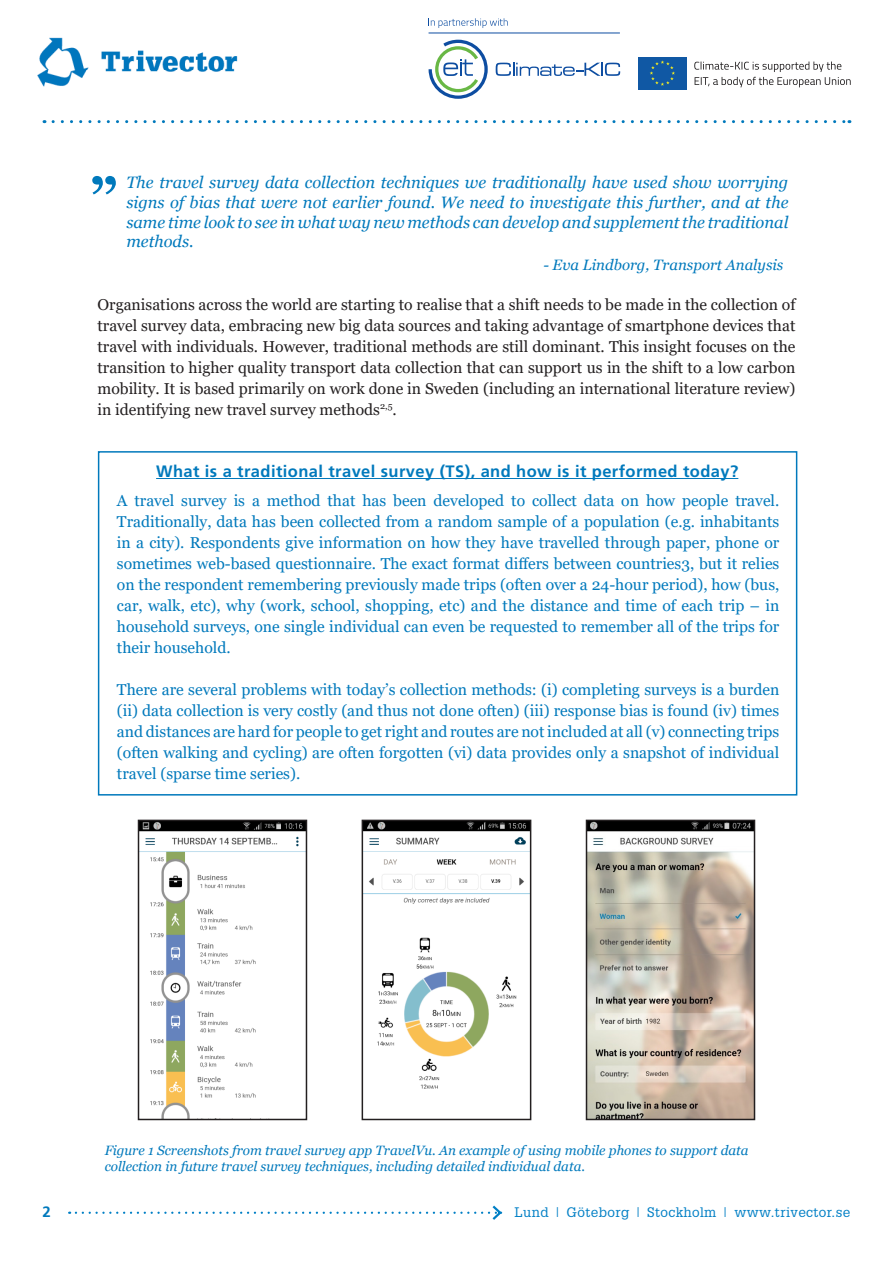
<style>
.page{position:relative;width:893px;height:1263px;background:#fff}
.page>*{position:absolute;margin:0;border:0;box-sizing:border-box;transform-origin:0 0}
.t1{font:700 54px "Georgia";color:#0079bc}
.t2{font:italic 16.5px/19.8px "Georgia";color:#0079bc;text-align:justify}
.t3{font:700 16.5px "Frutiger";letter-spacing:.025em;color:#0079bc}
.t4{font:15.75px/21px "Georgia";color:#0079bc;text-align:justify}
.t5{font:15.75px/21px "Georgia";color:#231f20;text-align:justify}
.t6{font:italic 15px "Georgia";color:#0079bc}
.t7{font:700 15px "Frutiger";color:#0079bc}
.t8{font:italic 13.5px/16.2px "Georgia";color:#0079bc}
.t9{font:13.5px "Glypha LT Std";letter-spacing:.03em;color:#007fc5}
</style>
<div class="page">
<img style="left:37px;top:37px;width:201px;height:50px">
<svg style="left:76px;top:1205px;width:427px;height:15px"></svg>
<svg style="left:429px;top:40px;width:59px;height:59px"></svg>
<svg style="left:496px;top:63px;width:124px;height:13px"></svg>
<hr style="left:429px;top:33px;width:191px;height:1px;background:#0d4da1">
<svg style="left:428px;top:18px;width:80px;height:10px"></svg>
<svg style="left:694px;top:62px;width:157px;height:25px"></svg>
<div style="left:638px;top:57px;width:49px;height:32px;background:#1058a4"></div>
<svg style="left:650px;top:60px;width:25px;height:26px"></svg>
<svg style="left:53px;top:120px;width:797px;height:3px"></svg>
<div style="left:98px;top:451px;width:699px;height:344px;border:2px solid #0079bc"></div>
<hr style="left:156px;top:478px;width:582px;height:1px;background:#0079bc">
<img style="left:141px;top:823px;width:163px;height:294px">
<div style="left:138px;top:820px;width:169px;height:300px;border:2px solid #231f20"></div>
<img style="left:365px;top:823px;width:163px;height:266px">
<div style="left:362px;top:820px;width:169px;height:300px;border:2px solid #231f20"></div>
<img style="left:589px;top:823px;width:163px;height:294px">
<div style="left:586px;top:820px;width:169px;height:300px;border:2px solid #231f20"></div>
<p class="t1" style="left:90px;top:163px;width:30px">”</p>
<p class="t2" style="left:126px;top:172px;width:663px">The travel survey data collection techniques we traditionally have used show worrying signs of bias that were not earlier found. We need to investigate this further, and at the same time look to see in what way new methods can develop and supplement the traditional methods.</p>
<p class="t6" style="left:543px;top:256px;width:241px">- Eva Lindborg, Transport Analysis</p>
<p class="t5" style="left:97px;top:294px;width:699px">Organisations across the world are starting to realise that a shift needs to be made in the collection of travel survey data, embracing new big data sources and taking advantage of smartphone devices that travel with individuals. However, traditional methods are still dominant. This insight focuses on the transition to higher quality transport data collection that can support us in the shift to a low carbon mobility. It is based primarily on work done in Sweden (including an international literature review) in identifying new travel survey methods<sup>2,5</sup>.</p>
<p class="t3" style="left:156px;top:461px;width:584px">What is a traditional travel survey (TS), and how is it performed today?</p>
<p class="t4" style="left:117px;top:490px;width:664px">A travel survey is a method that has been developed to collect data on how people travel.<br>Traditionally, data has been collected from a random sample of a population (e.g. inhabitants in a city). Respondents give information on how they have travelled through paper, phone or sometimes web-based questionnaire. The exact format differs between countries3, but it relies on the respondent remembering previously made trips (often over a 24-hour period), how (bus, car, walk, etc), why (work, school, shopping, etc) and the distance and time of each trip – in household surveys, one single individual can even be requested to remember all of the trips for their household.</p>
<p class="t4" style="left:117px;top:679px;width:664px">There are several problems with today’s collection methods: (i) completing surveys is a burden (ii) data collection is very costly (and thus not done often) (iii) response bias is found (iv) times and distances are hard for people to get right and routes are not included at all (v) connecting trips (often walking and cycling) are often forgotten (vi) data provides only a snapshot of individual travel (sparse time series).</p>
<p class="t8" style="left:105px;top:1142px;width:645px">Figure 1 Screenshots from travel survey app TravelVu. An example of using mobile phones to support data collection in future travel survey techniques, including detailed individual data.</p>
<p class="t7" style="left:43px;top:1203px;width:10px">2</p>
<p class="t9" style="left:514px;top:1204px;width:338px">Lund | Göteborg | Stockholm | www.trivector.se</p>
</div>
